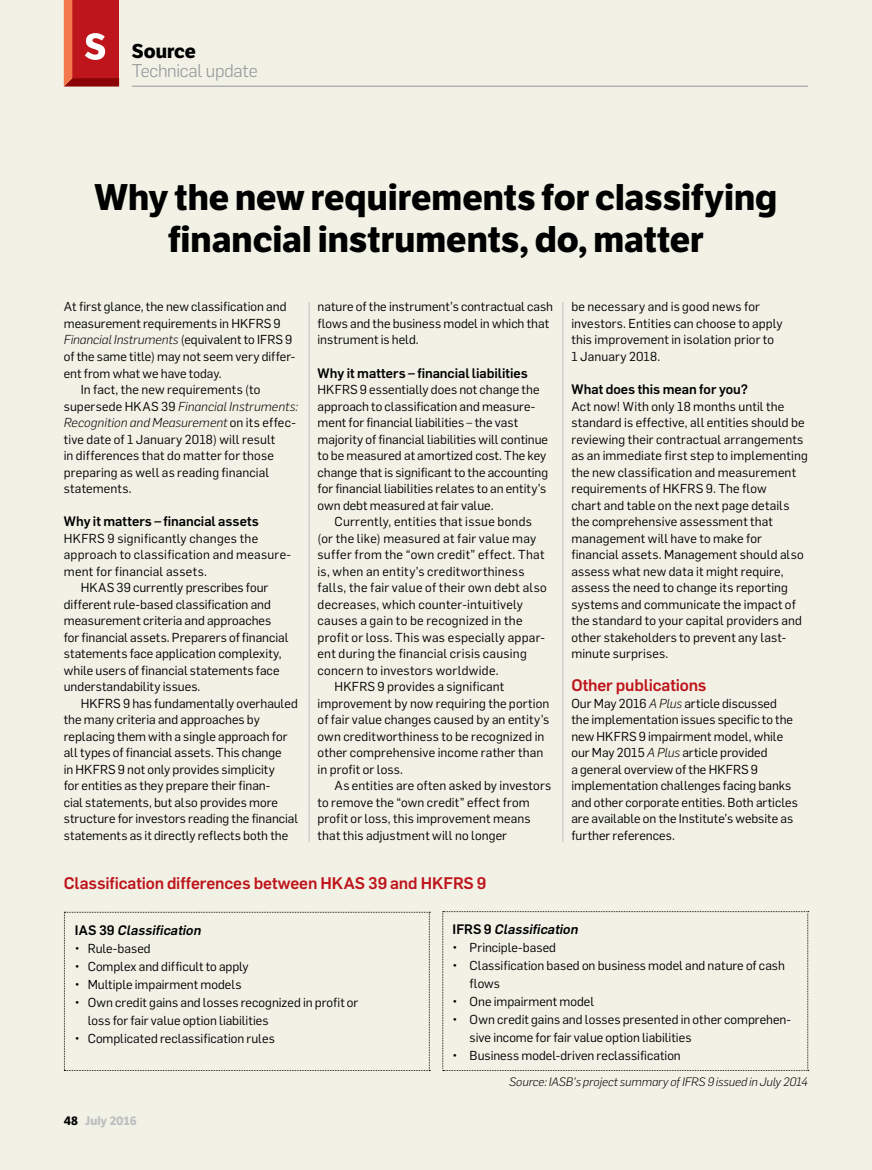
<style>
.page{position:relative;width:872px;height:1170px;background:#fff}
.page>*{position:absolute;margin:0;border:0;box-sizing:border-box;transform-origin:0 0}
.t1{font:700 36px/42px "LFT Etica";color:#000;text-align:center}
.t2{font:700 19.5px "LFT Etica";color:#000}
.t3{font:300 18px "Flama";letter-spacing:-.015em;color:#939598}
.t4{font:500 16.5px "Flama";letter-spacing:-.005em;color:#be141b}
.t5{font:500 13.5px "Flama";color:#000}
.t6{font:italic 500 13.5px "Flama";color:#000}
.t7{font:12.75px/16.5px "Flama";letter-spacing:.005em;color:#000}
.t8{font:12.75px "Flama";letter-spacing:.025em;color:#000}
.t9{font:italic 300 12.75px "Flama";letter-spacing:.005em;color:#000}
.t10{font:italic 300 12px "Flama";color:#000}
.t11{font:700 12px "LFT Etica";color:#bcbec0}
.s1{font-weight:400;font-style:normal}
.s2{font-weight:300;font-style:italic}
.s3{font-style:normal}
.s4{color:#000}
</style>
<div class="page">
<div style="left:0;top:0;width:872px;height:1169px;background:#f2f1e6"></div>
<svg style="left:64px;top:911px;width:366px;height:160px"></svg>
<svg style="left:442px;top:911px;width:366px;height:160px"></svg>
<hr style="left:309px;top:302px;width:1px;height:540px;background:#bcbec0">
<hr style="left:562px;top:302px;width:1px;height:540px;background:#bcbec0">
<hr style="left:132px;top:86px;width:676px;height:1px;background:#939598">
<svg style="left:64px;top:0;width:55px;height:86px;background:#c5312f"></svg>
<h2 class="t2" style="left:132px;top:39px;width:65px">Source</h2>
<h3 class="t3" style="left:132px;top:58px;width:127px">Technical update</h3>
<h1 class="t1" style="left:95px;top:177px;width:684px">Why the new requirements for classifying financial instruments, do, matter</h1>
<p class="t7" style="left:64px;top:298px;width:224px">At first glance, the new classification and</p>
<p class="t7" style="left:64px;top:314px;width:218px">measurement requirements in HKFRS 9</p>
<p class="t9" style="left:64px;top:331px;width:230px">Financial Instruments <span class="s1">(equivalent to IFRS 9</span></p>
<p class="t7" style="left:64px;top:347px;width:233px">of the same title) may not seem very differ-</p>
<p class="t7" style="left:64px;top:364px;width:159px">ent from what we have today.</p>
<p class="t7" style="left:81px;top:380px;width:181px">In fact, the new requirements (to</p>
<p class="t9" style="left:64px;top:397px;width:236px"><span class="s1">supersede HKAS 39</span> Financial Instruments:</p>
<p class="t9" style="left:64px;top:414px;width:233px">Recognition and Measurement <span class="s1">on its effec-</span></p>
<p class="t7" style="left:64px;top:430px;width:213px">tive date of 1 January 2018) will result</p>
<p class="t7" style="left:64px;top:446px;width:212px">in differences that do matter for those</p>
<p class="t7" style="left:64px;top:463px;width:207px">preparing as well as reading financial</p>
<p class="t7" style="left:64px;top:479px;width:69px">statements.</p>
<p class="t5" style="left:64px;top:511px;width:197px">Why it matters – financial assets</p>
<p class="t7" style="left:64px;top:529px;width:196px">HKFRS 9 significantly changes the</p>
<p class="t7" style="left:64px;top:545px;width:229px">approach to classification and measure-</p>
<p class="t7" style="left:64px;top:562px;width:145px">ment for financial assets.</p>
<p class="t7" style="left:81px;top:578px;width:189px">HKAS 39 currently prescribes four</p>
<p class="t7" style="left:64px;top:595px;width:209px">different rule-based classification and</p>
<p class="t7" style="left:64px;top:611px;width:209px">measurement criteria and approaches</p>
<p class="t7" style="left:64px;top:628px;width:226px">for financial assets. Preparers of financial</p>
<p class="t7" style="left:64px;top:644px;width:219px">statements face application complexity,</p>
<p class="t7" style="left:64px;top:661px;width:217px">while users of financial statements face</p>
<p class="t7" style="left:64px;top:677px;width:138px">understandability issues.</p>
<p class="t7" style="left:81px;top:694px;width:218px">HKFRS 9 has fundamentally overhauled</p>
<p class="t7" style="left:64px;top:710px;width:198px">the many criteria and approaches by</p>
<p class="t7" style="left:64px;top:727px;width:225px">replacing them with a single approach for</p>
<p class="t7" style="left:64px;top:743px;width:219px">all types of financial assets. This change</p>
<p class="t7" style="left:64px;top:760px;width:213px">in HKFRS 9 not only provides simplicity</p>
<p class="t7" style="left:64px;top:776px;width:208px">for entities as they prepare their finan-</p>
<p class="t7" style="left:64px;top:793px;width:216px">cial statements, but also provides more</p>
<p class="t7" style="left:64px;top:809px;width:236px">structure for investors reading the financial</p>
<p class="t7" style="left:64px;top:826px;width:226px">statements as it directly reflects both the</p>
<p class="t7" style="left:317px;top:298px;width:237px">nature of the instrument’s contractual cash flows and the business model in which that instrument is held.</p>
<p class="t5" style="left:317px;top:363px;width:212px">Why it matters – financial liabilities</p>
<p class="t7" style="left:317px;top:380px;width:232px">HKFRS 9 essentially does not change the approach to classification and measure&shy;ment for financial liabilities – the vast majority of financial liabilities will continue to be measured at amortized cost. The key change that is significant to the accounting for financial liabilities relates to an entity’s own debt measured at fair value.</p>
<p class="t7" style="left:334px;top:512px;width:199px">Currently, entities that issue bonds</p>
<p class="t7" style="left:317px;top:529px;width:220px">(or the like) measured at fair value may</p>
<p class="t8" style="left:317px;top:545px;width:228px">suffer from the “own credit” effect. That</p>
<p class="t8" style="left:317px;top:562px;width:208px">is, when an entity’s creditworthiness</p>
<p class="t7" style="left:317px;top:578px;width:231px">falls, the fair value of their own debt also</p>
<p class="t8" style="left:317px;top:595px;width:207px">decreases, which counter-intuitively</p>
<p class="t7" style="left:317px;top:611px;width:206px">causes a gain to be recognized in the</p>
<p class="t7" style="left:317px;top:628px;width:229px">profit or loss. This was especially appar-</p>
<p class="t7" style="left:317px;top:644px;width:211px">ent during the financial crisis causing</p>
<p class="t8" style="left:317px;top:661px;width:182px">concern to investors worldwide.</p>
<p class="t7" style="left:334px;top:677px;width:171px">HKFRS 9 provides a significant</p>
<p class="t7" style="left:317px;top:694px;width:233px">improvement by now requiring the portion</p>
<p class="t7" style="left:317px;top:710px;width:233px">of fair value changes caused by an entity’s</p>
<p class="t7" style="left:317px;top:727px;width:228px">own creditworthiness to be recognized in</p>
<p class="t7" style="left:317px;top:743px;width:227px">other comprehensive income rather than</p>
<p class="t7" style="left:317px;top:760px;width:87px">in profit or loss.</p>
<p class="t7" style="left:334px;top:776px;width:218px">As entities are often asked by investors</p>
<p class="t7" style="left:317px;top:793px;width:214px">to remove the “own credit” effect from</p>
<p class="t7" style="left:317px;top:809px;width:215px">profit or loss, this improvement means</p>
<p class="t7" style="left:317px;top:826px;width:191px">that this adjustment will no longer</p>
<p class="t4" style="left:64px;top:871px;width:424px">Classification differences between HKAS 39 and HKFRS 9</p>
<p class="t7" style="left:571px;top:298px;width:213px">be necessary and is good news for investors. Entities can choose to apply this improvement in isolation prior to<br>1 January 2018.</p>
<p class="t5" style="left:571px;top:379px;width:178px">What does this mean for you?</p>
<p class="t7" style="left:571px;top:397px;width:238px">Act now! With only 18 months until the standard is effective, all entities should be reviewing their contractual arrangements as an immediate first step to implementing the new classification and measurement requirements of HKFRS 9. The flow<br>chart and table on the next page details the comprehensive assessment that management will have to make for financial assets. Management should also assess what new data it might require, assess the need to change its reporting systems and communicate the impact of the standard to your capital providers and other stakeholders to prevent any last&shy;minute surprises.</p>
<p class="t4" style="left:571px;top:673px;width:137px">Other publications</p>
<p class="t7" style="left:571px;top:694px;width:228px">Our May 2016 <span class="s2">A Plus</span> article discussed the implementation issues specific to the new HKFRS 9 impairment model, while our May 2015 <span class="s2">A Plus</span> article provided<br>a general overview of the HKFRS 9 implementation challenges facing banks and other corporate entities. Both articles are available on the Institute’s website as further references.</p>
<p class="t6" style="left:75px;top:920px;width:130px"><span class="s3">I A S 3 9</span> Classification</p>
<p class="t7" style="left:75px;top:939px;width:77px">• Rule-based</p>
<p class="t7" style="left:75px;top:957px;width:175px">• Complex and difficult to apply</p>
<p class="t7" style="left:75px;top:975px;width:168px">• Multiple impairment models</p>
<p class="t7" style="left:88px;top:992px;width:272px;line-height:18px;text-indent:-13px">• Own credit gains and losses recognized in profit or loss for fair value option liabilities</p>
<p class="t7" style="left:75px;top:1029px;width:201px">• Complicated reclassification rules</p>
<p class="t11" style="left:64px;top:1113px;width:74px"><span class="s4">48</span> July 2016</p>
<p class="t6" style="left:452px;top:919px;width:130px"><span class="s3">I F R S 9</span> Classification</p>
<p class="t7" style="left:452px;top:938px;width:105px">• Principle-based</p>
<p class="t7" style="left:469px;top:955px;width:317px;line-height:18px;text-indent:-17px">• Classification based on business model and nature of cash flows</p>
<p class="t7" style="left:452px;top:992px;width:143px">• One impairment model</p>
<p class="t7" style="left:469px;top:1009px;width:323px;line-height:18px;text-indent:-17px">• Own credit gains and losses presented in other comprehen&shy;sive income for fair value option liabilities</p>
<p class="t7" style="left:452px;top:1046px;width:230px">• Business model-driven reclassification</p>
<p class="t10" style="left:509px;top:1073px;width:300px">Source: IASB's project summary of IFRS 9 issued in July 2014</p>
</div>
